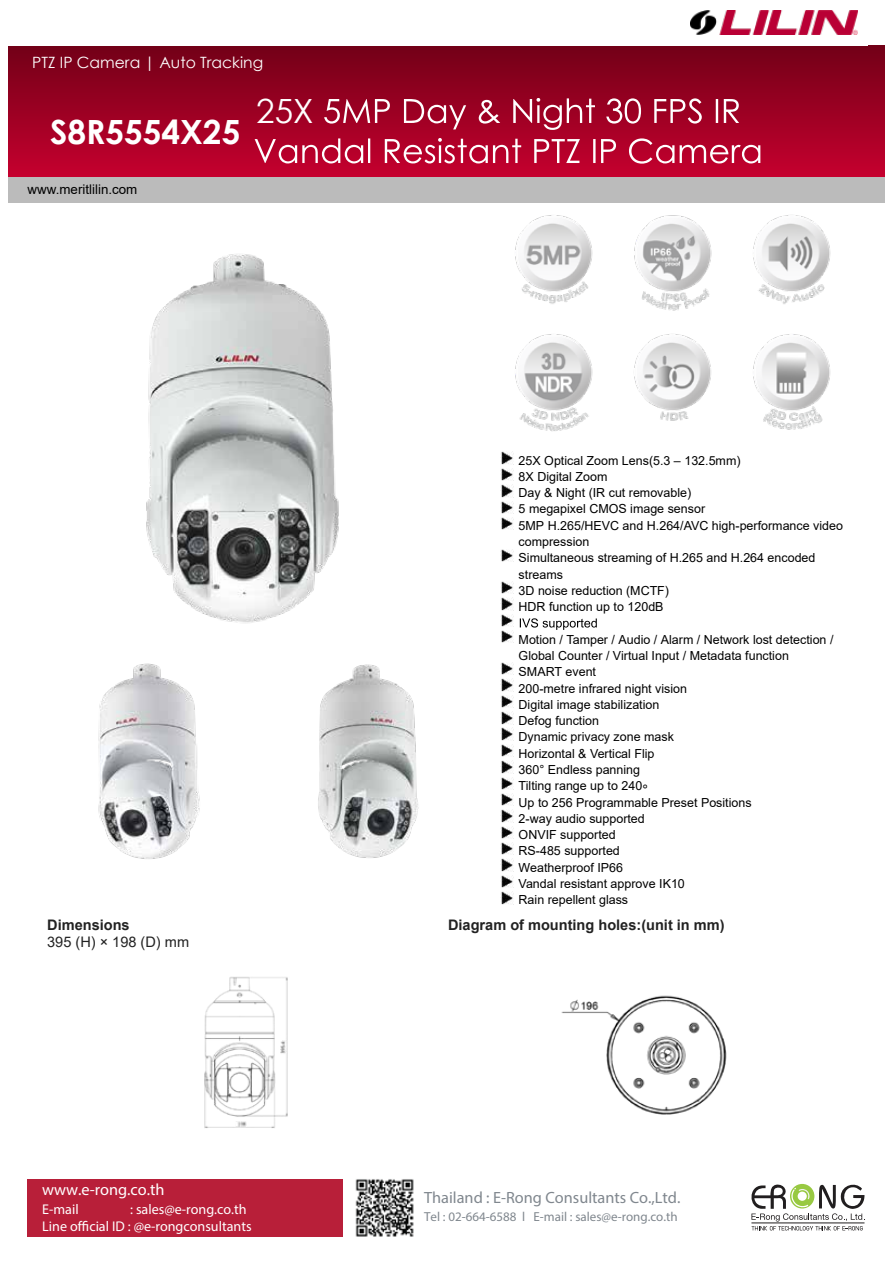
<style>
.page{position:relative;width:893px;height:1263px;background:#fff}
.page>*{position:absolute;margin:0;border:0;box-sizing:border-box;transform-origin:0 0}
.t1{font:700 33.3px "Century Gothic";color:#fff}
.t2{font:33.3px "Century Gothic";color:#fff}
.t3{font:16.35px "Myriad Pro";color:#80878e}
.t4{font:16.35px "Myriad Pro";color:#fff}
.t5{font:15.6px "Century Gothic";color:#fff}
.t6{font:700 14.55px "Arial";color:#222}
.t7{font:14.55px "Arial";color:#222}
.t8{font:14.1px/17px "Myriad Pro";color:#fff}
.t9{font:13.35px "Arial";color:#000}
.t10{font:13.05px "Myriad Pro";color:#80878e}
.t11{font:12.45px/16.4px "Arial";color:#000}
.s1{font-family:"Cambria Math"}
</style>
<div class="page">
<div style="left:8px;top:45px;width:876px;height:133px;background:linear-gradient(to bottom,#720017,#c6002f)"></div>
<div style="left:8px;top:178px;width:876px;height:25px;background:#bbb"></div>
<svg style="left:324px;top:98px;width:415px;height:32px;background:#af2e4a"></svg>
<svg style="left:254px;top:138px;width:506px;height:26px;background:#c43657"></svg>
<img style="left:146px;top:254px;width:193px;height:369px">
<img style="left:98px;top:663px;width:102px;height:196px">
<img style="left:318px;top:664px;width:101px;height:194px">
<img style="left:515px;top:215px;width:78px;height:89px">
<img style="left:634px;top:215px;width:78px;height:96px">
<img style="left:753px;top:215px;width:78px;height:89px">
<img style="left:515px;top:334px;width:78px;height:97px">
<img style="left:634px;top:334px;width:77px;height:87px">
<img style="left:753px;top:334px;width:78px;height:96px">
<svg style="left:500px;top:452px;width:13px;height:78px"></svg>
<svg style="left:500px;top:549px;width:13px;height:13px"></svg>
<svg style="left:500px;top:581px;width:13px;height:62px"></svg>
<svg style="left:500px;top:662px;width:13px;height:242px"></svg>
<svg style="left:519px;top:618px;width:77px;height:12px"></svg>
<img style="left:204px;top:977px;width:84px;height:151px">
<img style="left:561px;top:995px;width:166px;height:120px">
<img style="left:690px;top:11px;width:167px;height:23px">
<div style="left:27px;top:1179px;width:316px;height:58px;background:#b81f39"></div>
<svg style="left:751px;top:1183px;width:113px;height:47px"></svg>
<hr style="left:751px;top:1223px;width:113px;height:1px;background:#211e1f">
<img style="left:355px;top:1179px;width:59px;height:58px">
<p class="t5" style="left:32px;top:52px;width:232px">PTZ IP Camera | Auto Tracking</p>
<h1 class="t1" style="left:50px;top:106px;width:192px">S8R5554X25</h1>
<p class="t9" style="left:28px;top:180px;width:111px">www.meritlilin.com</p>
<h1 class="t2" style="left:256px;top:88px;width:59px">25X</h1>
<p class="t6" style="left:47px;top:914px;width:84px">Dimensions</p>
<p class="t7" style="left:47px;top:932px;width:143px">395 (H) × 198 (D) mm</p>
<h2 class="t4" style="left:42px;top:1180px;width:124px">www.e-rong.co.th</h2>
<p class="t8" style="left:42px;top:1200px;width:38px">E-mail</p>
<p class="t8" style="left:42px;top:1200px;width:211px;text-indent:88px">: sales@e-rong.co.th<br>Line official ID : @e-rongconsultants</p>
<p class="t11" style="left:518px;top:452px;width:326px">25X Optical Zoom Lens(5.3 – 132.5mm)<br>8X Digital Zoom<br>Day &amp; Night (IR cut removable)<br>5 megapixel CMOS image sensor<br>5MP H.265/HEVC and H.264/AVC high-performance video compression<br>Simultaneous streaming of H.265 and H.264 encoded streams<br>3D noise reduction (MCTF)<br>HDR function up to 120dB</p>
<p class="t11" style="left:518px;top:631px;width:316px">Motion / Tamper / Audio / Alarm / Network lost detection /<br>Global Counter / Virtual Input / Metadata function<br>SMART event<br>200-metre infrared night vision<br>Digital image stabilization<br>Defog function<br>Dynamic privacy zone mask<br>Horizontal &amp; Vertical Flip<br>360° Endless panning<br>Tilting range up to 240<span class="s1">∘<br></span>Up to 256 Programmable Preset Positions<br>2-way audio supported<br>ONVIF supported<br>RS-485 supported<br>Weatherproof IP66<br>Vandal resistant approve IK10<br>Rain repellent glass</p>
<p class="t6" style="left:448px;top:914px;width:278px">Diagram of mounting holes:(unit in mm)</p>
<h2 class="t3" style="left:424px;top:1187px;width:258px">Thailand : E-Rong Consultants Co.,Ltd.</h2>
<p class="t10" style="left:424px;top:1209px;width:255px">Tel : 02-664-6588 l E-mail : sales@e-rong.co.th</p>
</div>
